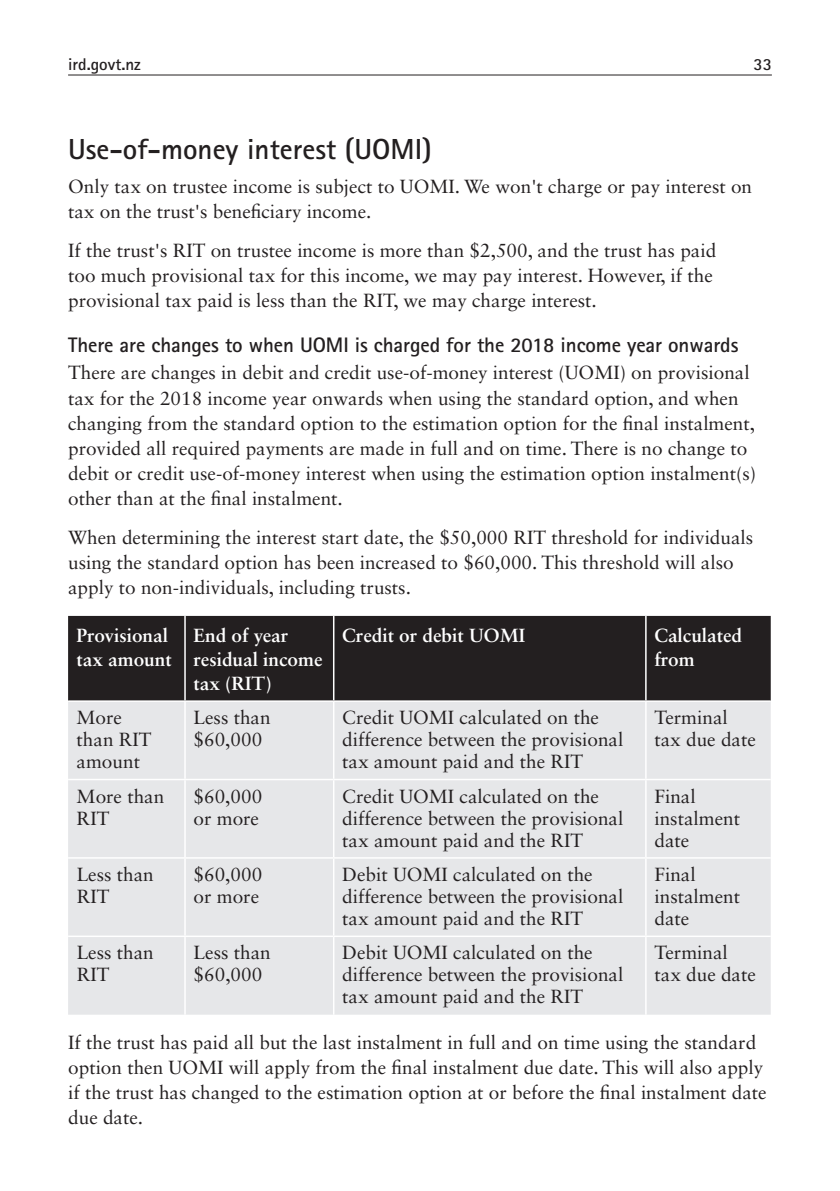
<style>
.page{position:relative;width:840px;height:1191px;background:#fff}
.page>*{position:absolute;margin:0;border:0;box-sizing:border-box;transform-origin:0 0}
.t1{font:700 29px "Rotis Sans Serif";color:#231f20}
.t2{font:700 21px "Rotis Sans Serif";letter-spacing:-.005em;color:#231f20}
.t3{font:19px/22px "Sabon LT Std";color:#231f20}
.t4{font:700 19px/24px "Sabon LT Std";color:#fff}
.t5{font:700 17px "Rotis Sans Serif";color:#231f20}
</style>
<div class="page">
<hr style="left:68px;top:75px;width:703px;height:1px;background:#231f20">
<div style="left:68px;top:616px;width:702px;height:84px;background:#231f20"></div>
<div style="left:68px;top:702px;width:702px;height:312px;background:#e6e7e9"></div>
<hr style="left:184px;top:616px;width:2px;height:84px;background:#fff">
<hr style="left:333px;top:616px;width:1px;height:84px;background:#fff">
<hr style="left:644px;top:616px;width:2px;height:84px;background:#fff">
<hr style="left:184px;top:702px;width:2px;height:76px;background:#fff">
<hr style="left:333px;top:702px;width:1px;height:76px;background:#fff">
<hr style="left:644px;top:702px;width:2px;height:76px;background:#fff">
<hr style="left:68px;top:778px;width:117px;height:2px;background:#fff">
<hr style="left:185px;top:778px;width:148px;height:2px;background:#fff">
<hr style="left:184px;top:780px;width:2px;height:77px;background:#fff">
<hr style="left:333px;top:778px;width:312px;height:2px;background:#fff">
<hr style="left:333px;top:780px;width:1px;height:77px;background:#fff">
<hr style="left:645px;top:778px;width:125px;height:2px;background:#fff">
<hr style="left:644px;top:780px;width:2px;height:77px;background:#fff">
<hr style="left:68px;top:857px;width:117px;height:1px;background:#fff">
<hr style="left:185px;top:857px;width:148px;height:1px;background:#fff">
<hr style="left:184px;top:858px;width:2px;height:77px;background:#fff">
<hr style="left:333px;top:857px;width:312px;height:1px;background:#fff">
<hr style="left:333px;top:858px;width:1px;height:77px;background:#fff">
<hr style="left:645px;top:857px;width:125px;height:1px;background:#fff">
<hr style="left:644px;top:858px;width:2px;height:77px;background:#fff">
<hr style="left:68px;top:935px;width:117px;height:2px;background:#fff">
<hr style="left:185px;top:935px;width:148px;height:2px;background:#fff">
<hr style="left:184px;top:937px;width:2px;height:77px;background:#fff">
<hr style="left:333px;top:935px;width:312px;height:2px;background:#fff">
<hr style="left:333px;top:937px;width:1px;height:77px;background:#fff">
<hr style="left:645px;top:935px;width:125px;height:2px;background:#fff">
<hr style="left:644px;top:937px;width:2px;height:77px;background:#fff">
<p class="t5" style="left:68px;top:53px;width:74px">ird.govt.nz</p>
<p class="t5" style="left:753px;top:53px;width:20px">33</p>
<h1 class="t1" style="left:68px;top:131px;width:365px">Use-of-money interest (UOMI)</h1>
<p class="t3" style="left:68px;top:173px;width:685px;line-height:25px">Only tax on trustee income is subject to UOMI. We won't charge or pay interest on tax on the trust's beneficiary income.</p>
<p class="t3" style="left:68px;top:237px;width:649px;line-height:25px">If the trust's RIT on trustee income is more than $2,500, and the trust has paid too much provisional tax for this income, we may pay interest. However, if the provisional tax paid is less than the RIT, we may charge interest.</p>
<p class="t2" style="left:68px;top:331px;width:671px">There are changes to when UOMI is charged for the 2018 income year onwards</p>
<p class="t3" style="left:68px;top:360px;width:689px;line-height:25px">There are changes in debit and credit use-of-money interest (UOMI) on provisional tax for the 2018 income year onwards when using the standard option, and when changing from the standard option to the estimation option for the final instalment, provided all required payments are made in full and on time. There is no change to debit or credit use-of-money interest when using the estimation option instalment(s) other than at the final instalment.</p>
<p class="t3" style="left:68px;top:524px;width:686px;line-height:25px">When determining the interest start date, the $50,000 RIT threshold for individuals using the standard option has been increased to $60,000. This threshold will also apply to non-individuals, including trusts.</p>
<p class="t4" style="left:77px;top:623px;width:97px">Provisional tax amount</p>
<p class="t4" style="left:193px;top:623px;width:130px">End of year residual income tax (RIT)</p>
<p class="t4" style="left:342px;top:623px;width:184px">Credit or debit UOMI</p>
<p class="t4" style="left:654px;top:623px;width:89px">Calculated from</p>
<p class="t3" style="left:77px;top:706px;width:76px">More than RIT amount</p>
<p class="t3" style="left:193px;top:706px;width:79px">Less than $60,000</p>
<p class="t3" style="left:342px;top:706px;width:282px">Credit UOMI calculated on the difference between the provisional tax amount paid and the RIT</p>
<p class="t3" style="left:654px;top:706px;width:103px">Terminal tax due date</p>
<p class="t3" style="left:77px;top:784px;width:89px">More than<br>RIT</p>
<p class="t3" style="left:193px;top:784px;width:70px">$60,000 or more</p>
<p class="t3" style="left:342px;top:784px;width:282px">Credit UOMI calculated on the difference between the provisional tax amount paid and the RIT</p>
<p class="t3" style="left:654px;top:784px;width:87px">Final instalment date</p>
<p class="t3" style="left:77px;top:863px;width:79px">Less than<br>RIT</p>
<p class="t3" style="left:193px;top:863px;width:70px">$60,000 or more</p>
<p class="t3" style="left:342px;top:863px;width:282px">Debit UOMI calculated on the difference between the provisional tax amount paid and the RIT</p>
<p class="t3" style="left:654px;top:863px;width:87px">Final instalment date</p>
<p class="t3" style="left:77px;top:941px;width:79px">Less than<br>RIT</p>
<p class="t3" style="left:193px;top:941px;width:79px">Less than $60,000</p>
<p class="t3" style="left:342px;top:941px;width:282px">Debit UOMI calculated on the difference between the provisional tax amount paid and the RIT</p>
<p class="t3" style="left:654px;top:941px;width:103px">Terminal tax due date</p>
<p class="t3" style="left:68px;top:1029px;width:699px;line-height:25px">If the trust has paid all but the last instalment in full and on time using the standard option then UOMI will apply from the final instalment due date. This will also apply if the trust has changed to the estimation option at or before the final instalment date due date.</p>
</div>
